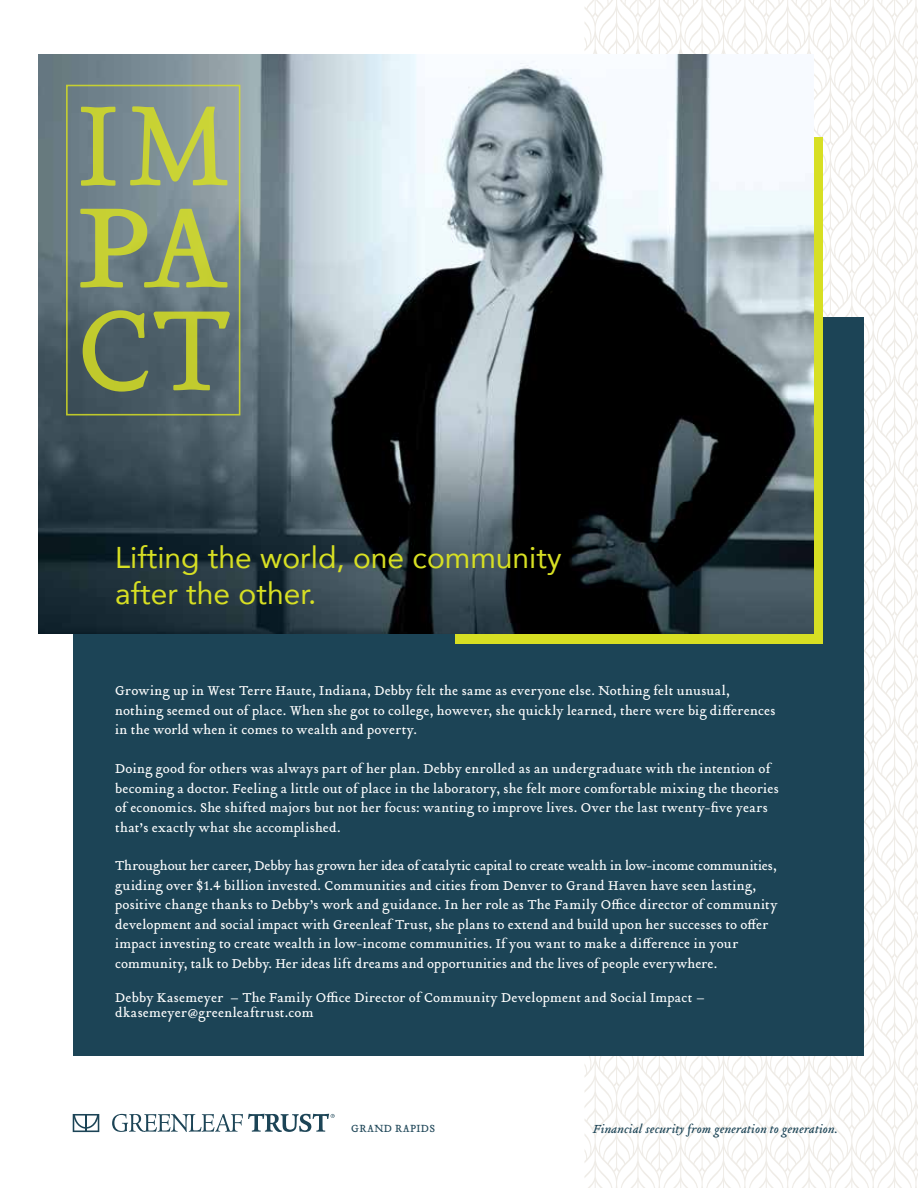
<style>
.page{position:relative;width:918px;height:1188px;background:#fff}
.page>*{position:absolute;margin:0;border:0;box-sizing:border-box;transform-origin:0 0}
.t1{font:30px/36px "Avenir";color:#d7df23}
.t2{font:14.25px/19.5px "Tribute OT";letter-spacing:.015em;color:#fff}
.t3{font:italic 12.9px "Tribute OT";letter-spacing:.01em;color:#1c4456}
.t4{font:11.55px "Tribute OT";letter-spacing:.025em;color:#1c4456}
</style>
<div class="page">
<svg style="left:585px;top:1056px;width:333px;height:132px"></svg>
<svg style="left:698px;top:836px;width:220px;height:304px"></svg>
<svg style="left:864px;top:684px;width:54px;height:152px"></svg>
<svg style="left:585px;top:0;width:333px;height:684px"></svg>
<div style="left:73px;top:318px;width:791px;height:738px;background:#1c4456"></div>
<div style="left:455px;top:137px;width:368px;height:507px;background:#d7df23"></div>
<img style="left:38px;top:54px;width:776px;height:580px">
<svg style="left:73px;top:1114px;width:26px;height:18px"></svg>
<svg style="left:112px;top:1114px;width:223px;height:18px"></svg>
<div style="left:66px;top:85px;width:174px;height:330px;border:2px solid #d7df23"></div>
<svg style="left:83px;top:310px;width:147px;height:82px;background:#6c7c58"></svg>
<svg style="left:80px;top:209px;width:147px;height:79px;background:#909e6c"></svg>
<svg style="left:81px;top:107px;width:34px;height:79px;background:#93a167"></svg>
<svg style="left:130px;top:106px;width:97px;height:79px;background:#9eab77"></svg>
<h1 class="t1" style="left:115px;top:539px;width:448px">Lifting the world, one community after the other.</h1>
<p class="t2" style="left:115px;top:681px;width:662px">Growing up in West Terre Haute, Indiana, Debby felt the same as everyone else. Nothing felt unusual, nothing seemed out of place. When she got to college, however, she quickly learned, there were big differences in the world when it comes to wealth and poverty.</p>
<p class="t2" style="left:115px;top:759px;width:665px">Doing good for others was always part of her plan. Debby enrolled as an undergraduate with the intention of becoming a doctor. Feeling a little out of place in the laboratory, she felt more comfortable mixing the theories of economics. She shifted majors but not her focus: wanting to improve lives. Over the last twenty-five years that’s exactly what she accomplished.</p>
<p class="t2" style="left:115px;top:856px;width:664px">Throughout her career, Debby has grown her idea of catalytic capital to create wealth in low-income communities, guiding over $1.4 billion invested. Communities and cities from Denver to Grand Haven have seen lasting, positive change thanks to Debby’s work and guidance. In her role as The Family Office director of community development and social impact with Greenleaf Trust, she plans to extend and build upon her successes to offer impact investing to create wealth in low-income communities. If you want to make a difference in your community, talk to Debby. Her ideas lift dreams and opportunities and the lives of people everywhere.</p>
<p class="t2" style="left:115px;top:990px;width:591px;line-height:14.7px">Debby Kasemeyer – The Family Office Director of Community Development and Social Impact – dkasemeyer@greenleaftrust.com</p>
<p class="t4" style="left:351px;top:1121px;width:86px">GRAND RAPIDS</p>
<p class="t3" style="left:593px;top:1121px;width:247px">Financial security from generation to generation.</p>
</div>
